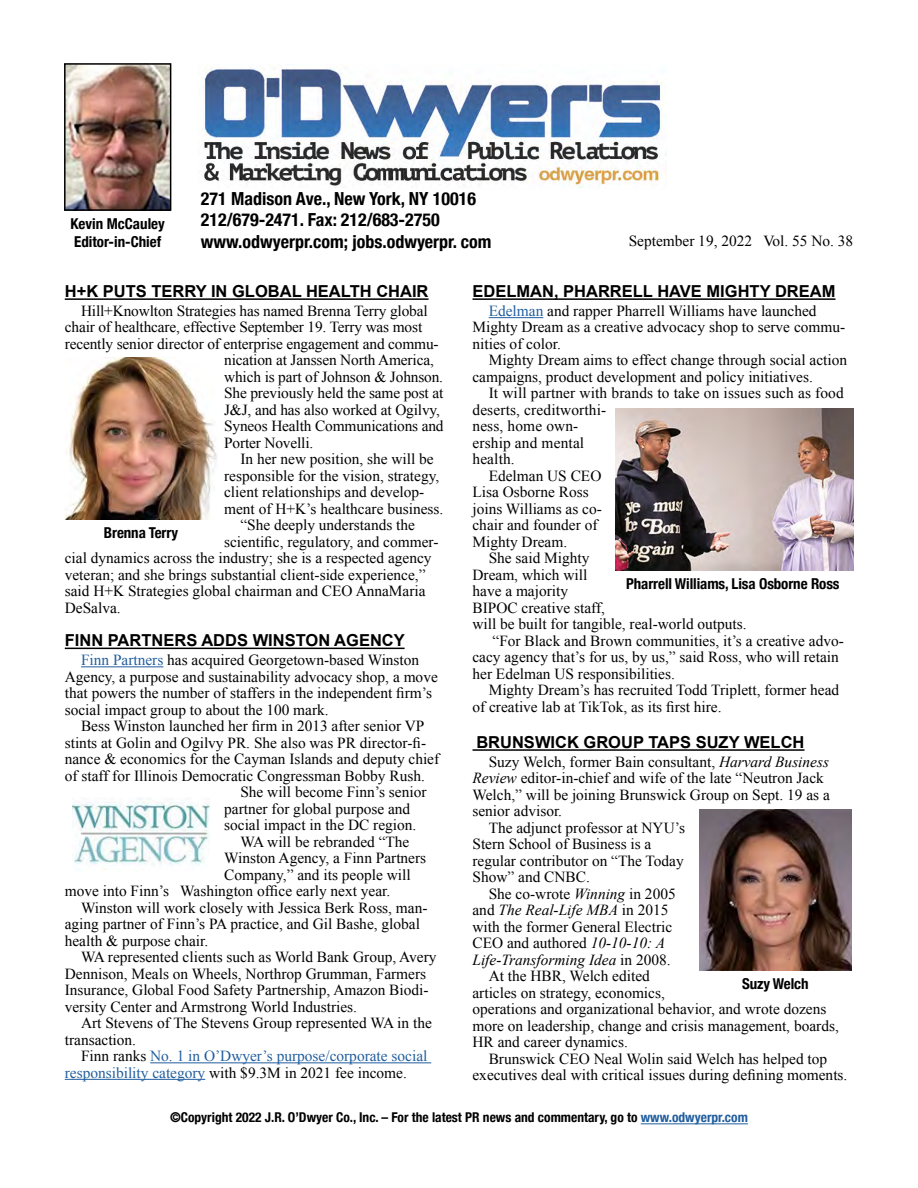
<style>
.page{position:relative;width:918px;height:1188px;background:#fff}
.page>*{position:absolute;margin:0;border:0;box-sizing:border-box;transform-origin:0 0}
.t1{font:700 condensed 18px/21.6px "Helvetica Neue";color:#000}
.t2{font:700 16.5px "Arial";color:#000}
.t3{font:15.3px/16.5px "Times New Roman";color:#000}
.t4{font:italic 15.3px "Times New Roman";color:#000}
.t5{font:15.3px "Times New Roman";color:#215e9e}
.t6{font:700 condensed 15px/18px "Helvetica Neue";letter-spacing:-.005em;color:#000}
.t7{font:700 condensed 13.5px "Helvetica Neue";color:#000}
.s1{color:#215e9e}
.s2{color:#000}
.s3{font-style:italic}
.s4{font-style:normal}
</style>
<div class="page">
<hr style="left:641px;top:1124px;width:107px;height:1px;background:#215e9e">
<img style="left:67px;top:66px;width:101px;height:142px">
<div style="left:64px;top:63px;width:107px;height:148px;border:2px solid #000"></div>
<img style="left:198px;top:67px;width:469px;height:121px">
<hr style="left:472px;top:298px;width:364px;height:2px;background:#000">
<hr style="left:489px;top:317px;width:54px;height:1px;background:#215e9e">
<hr style="left:472px;top:749px;width:333px;height:2px;background:#000">
<hr style="left:65px;top:298px;width:364px;height:2px;background:#000">
<hr style="left:65px;top:648px;width:340px;height:1px;background:#000">
<hr style="left:81px;top:666px;width:82px;height:1px;background:#215e9e">
<hr style="left:150px;top:1062px;width:281px;height:1px;background:#215e9e">
<hr style="left:65px;top:1079px;width:140px;height:1px;background:#215e9e">
<img style="left:699px;top:809px;width:153px;height:162px">
<img style="left:65px;top:358px;width:152px;height:162px">
<img style="left:616px;top:409px;width:237px;height:162px">
<img style="left:73px;top:798px;width:137px;height:68px">
<p class="t1" style="left:201px;top:186px;width:292px">271 Madison Ave., New York, NY 10016<br>212/679-2471. Fax: 212/683-2750 www.odwyerpr.com; jobs.odwyerpr. com</p>
<p class="t2" style="left:65px;top:280px;width:365px">H+K PUTS TERRY IN GLOBAL HEALTH CHAIR</p>
<p class="t3" style="left:81px;top:302px;width:348px">Hill+Knowlton Strategies has named Brenna Terry global</p>
<p class="t3" style="left:65px;top:319px;width:359px">chair of healthcare, effective September 19. Terry was most</p>
<p class="t3" style="left:65px;top:335px;width:375px">recently senior director of enterprise engagement and commu-</p>
<p class="t3" style="left:224px;top:352px;width:211px">nication at Janssen North America,</p>
<p class="t3" style="left:224px;top:368px;width:220px">which is part of Johnson &amp; Johnson.</p>
<p class="t3" style="left:224px;top:385px;width:221px">She previously held the same post at</p>
<p class="t3" style="left:224px;top:401px;width:217px">J&amp;J, and has also worked at Ogilvy,</p>
<p class="t3" style="left:224px;top:418px;width:221px">Syneos Health Communications and</p>
<p class="t3" style="left:224px;top:434px;width:91px">Porter Novelli.</p>
<p class="t3" style="left:240px;top:451px;width:195px">In her new position, she will be</p>
<p class="t3" style="left:224px;top:467px;width:217px">responsible for the vision, strategy,</p>
<p class="t3" style="left:224px;top:484px;width:202px">client relationships and develop-</p>
<p class="t3" style="left:224px;top:500px;width:221px">ment of H+K’s healthcare business.</p>
<p class="t3" style="left:240px;top:517px;width:176px">“She deeply understands the</p>
<p class="t3" style="left:224px;top:533px;width:216px">scientific, regulatory, and commer-</p>
<p class="t3" style="left:65px;top:550px;width:368px">cial dynamics across the industry; she is a respected agency</p>
<p class="t3" style="left:65px;top:566px;width:362px">veteran; and she brings substantial client-side experience,”</p>
<p class="t3" style="left:65px;top:583px;width:362px">said H+K Strategies global chairman and CEO AnnaMaria</p>
<p class="t3" style="left:65px;top:599px;width:57px">DeSalva.</p>
<p class="t2" style="left:65px;top:629px;width:342px">FINN PARTNERS ADDS WINSTON AGENCY</p>
<p class="t3" style="left:65px;top:652px;width:375px;text-indent:16px"><span class="s1">Finn Partners</span> has acquired Georgetown-based Winston Agency, a purpose and sustainability advocacy shop, a move that powers the number of staffers in the independent firm’s social impact group to about the 100 mark.</p>
<p class="t3" style="left:81px;top:718px;width:345px">Bess Winston launched her firm in 2013 after senior VP</p>
<p class="t3" style="left:65px;top:734px;width:363px">stints at Golin and Ogilvy PR. She also was PR director-fi-</p>
<p class="t3" style="left:65px;top:751px;width:376px">nance &amp; economics for the Cayman Islands and deputy chief</p>
<p class="t3" style="left:65px;top:767px;width:362px">of staff for Illinois Democratic Congressman Bobby Rush.</p>
<p class="t3" style="left:240px;top:784px;width:188px">She will become Finn’s senior</p>
<p class="t3" style="left:224px;top:800px;width:188px">partner for global purpose and</p>
<p class="t3" style="left:224px;top:817px;width:194px">social impact in the DC region.</p>
<p class="t3" style="left:240px;top:833px;width:171px">WA will be rebranded “The</p>
<p class="t3" style="left:224px;top:850px;width:204px">Winston Agency, a Finn Partners</p>
<p class="t3" style="left:224px;top:866px;width:188px">Company,” and its people will</p>
<p class="t3" style="left:65px;top:883px;width:327px">move into Finn’s Washington office early next year.</p>
<p class="t3" style="left:81px;top:899px;width:348px">Winston will work closely with Jessica Berk Ross, man-</p>
<p class="t3" style="left:65px;top:916px;width:357px">aging partner of Finn’s PA practice, and Gil Bashe, global</p>
<p class="t3" style="left:65px;top:932px;width:145px">health &amp; purpose chair.</p>
<p class="t3" style="left:81px;top:949px;width:357px">WA represented clients such as World Bank Group, Avery</p>
<p class="t3" style="left:65px;top:965px;width:363px">Dennison, Meals on Wheels, Northrop Grumman, Farmers</p>
<p class="t3" style="left:65px;top:982px;width:365px">Insurance, Global Food Safety Partnership, Amazon Biodi-</p>
<p class="t3" style="left:65px;top:998px;width:294px">versity Center and Armstrong World Industries.</p>
<p class="t3" style="left:81px;top:1015px;width:352px">Art Stevens of The Stevens Group represented WA in the</p>
<p class="t3" style="left:65px;top:1031px;width:73px">transaction.</p>
<p class="t5" style="left:81px;top:1046px;width:348px"><span class="s2">Finn ranks</span> No. 1 in O’Dwyer’s purpose/corporate social</p>
<p class="t3" style="left:65px;top:1064px;width:344px"><span class="s1">responsibility category</span> with $9.3M in 2021 fee income.</p>
<p class="t6" style="left:71px;top:214px;width:96px">Kevin McCauley<br>Editor-in-Chief</p>
<p class="t3" style="left:629px;top:232px;width:226px">September 19, 2022 Vol. 55 No. 38</p>
<p class="t2" style="left:472px;top:280px;width:365px">EDELMAN, PHARRELL HAVE MIGHTY DREAM</p>
<p class="t3" style="left:472px;top:302px;width:374px;text-indent:16px"><span class="s1">Edelman</span> and rapper Pharrell Williams have launched<br>Mighty Dream as a creative advocacy shop to serve commu&shy;nities of color.</p>
<p class="t3" style="left:472px;top:352px;width:376px;text-indent:16px">Mighty Dream aims to effect change through social action campaigns, product development and policy initiatives.</p>
<p class="t3" style="left:489px;top:385px;width:357px">It will partner with brands to take on issues such as food</p>
<p class="t3" style="left:472px;top:401px;width:135px">deserts, creditworthi-</p>
<p class="t3" style="left:472px;top:418px;width:107px">ness, home own-</p>
<p class="t3" style="left:472px;top:434px;width:113px">ership and mental</p>
<p class="t3" style="left:472px;top:451px;width:44px">health.</p>
<p class="t3" style="left:489px;top:467px;width:114px">Edelman US CEO</p>
<p class="t3" style="left:472px;top:484px;width:118px">Lisa Osborne Ross</p>
<p class="t3" style="left:472px;top:500px;width:131px">joins Williams as co-</p>
<p class="t3" style="left:472px;top:517px;width:127px">chair and founder of</p>
<p class="t3" style="left:472px;top:533px;width:96px">Mighty Dream.</p>
<p class="t3" style="left:489px;top:550px;width:102px">She said Mighty</p>
<p class="t3" style="left:472px;top:566px;width:116px">Dream, which will</p>
<p class="t3" style="left:472px;top:583px;width:97px">have a majority</p>
<p class="t3" style="left:472px;top:599px;width:134px">BIPOC creative staff,</p>
<p class="t3" style="left:472px;top:616px;width:276px">will be built for tangible, real-world outputs.</p>
<p class="t3" style="left:493px;top:632px;width:353px">“For Black and Brown communities, it’s a creative advo-</p>
<p class="t3" style="left:472px;top:649px;width:368px">cacy agency that’s for us, by us,” said Ross, who will retain</p>
<p class="t3" style="left:472px;top:665px;width:204px">her Edelman US responsibilities.</p>
<p class="t3" style="left:489px;top:682px;width:352px">Mighty Dream’s has recruited Todd Triplett, former head</p>
<p class="t3" style="left:472px;top:698px;width:251px">of creative lab at TikTok, as its first hire.</p>
<p class="t2" style="left:476px;top:731px;width:330px">BRUNSWICK GROUP TAPS SUZY WELCH</p>
<p class="t3" style="left:489px;top:753px;width:342px">Suzy Welch, former Bain consultant, <span class="s3">Harvard Business</span></p>
<p class="t3" style="left:472px;top:770px;width:353px"><span class="s3">Review</span> editor-in-chief and wife of the late “Neutron Jack</p>
<p class="t3" style="left:472px;top:786px;width:359px">Welch,” will be joining Brunswick Group on Sept. 19 as a</p>
<p class="t3" style="left:472px;top:803px;width:91px">senior advisor.</p>
<p class="t3" style="left:489px;top:819px;width:198px">The adjunct professor at NYU’s</p>
<p class="t3" style="left:472px;top:836px;width:180px">Stern School of Business is a</p>
<p class="t3" style="left:472px;top:852px;width:213px">regular contributor on “The Today</p>
<p class="t3" style="left:472px;top:869px;width:119px">Show” and CNBC.</p>
<p class="t3" style="left:489px;top:885px;width:189px">She co-wrote <span class="s3">Winning</span> in 2005</p>
<p class="t4" style="left:472px;top:900px;width:198px"><span class="s4">and</span> The Real-Life MBA <span class="s4">in 2015</span></p>
<p class="t3" style="left:472px;top:918px;width:201px">with the former General Electric</p>
<p class="t3" style="left:472px;top:935px;width:194px">CEO and authored <span class="s3">10-10-10: A</span></p>
<p class="t4" style="left:472px;top:949px;width:200px">Life-Transforming Idea <span class="s4">in 2008.</span></p>
<p class="t3" style="left:489px;top:968px;width:163px">At the HBR, Welch edited</p>
<p class="t3" style="left:472px;top:984px;width:194px">articles on strategy, economics,</p>
<p class="t3" style="left:472px;top:1001px;width:355px">operations and organizational behavior, and wrote dozens</p>
<p class="t3" style="left:472px;top:1017px;width:368px">more on leadership, change and crisis management, boards,</p>
<p class="t3" style="left:472px;top:1034px;width:157px">HR and career dynamics.</p>
<p class="t3" style="left:489px;top:1050px;width:340px">Brunswick CEO Neal Wolin said Welch has helped top</p>
<p class="t3" style="left:472px;top:1067px;width:376px">executives deal with critical issues during defining moments.</p>
<p class="t6" style="left:104px;top:522px;width:76px">Brenna Terry</p>
<p class="t6" style="left:626px;top:573px;width:215px">Pharrell Williams, Lisa Osborne Ross</p>
<p class="t6" style="left:742px;top:974px;width:68px">Suzy Welch</p>
<p class="t7" style="left:170px;top:1106px;width:579px">©Copyright 2022 J.R. O’Dwyer Co., Inc. – For the latest PR news and commentary, go to <span class="s1">www.odwyerpr.com</span></p>
</div>
